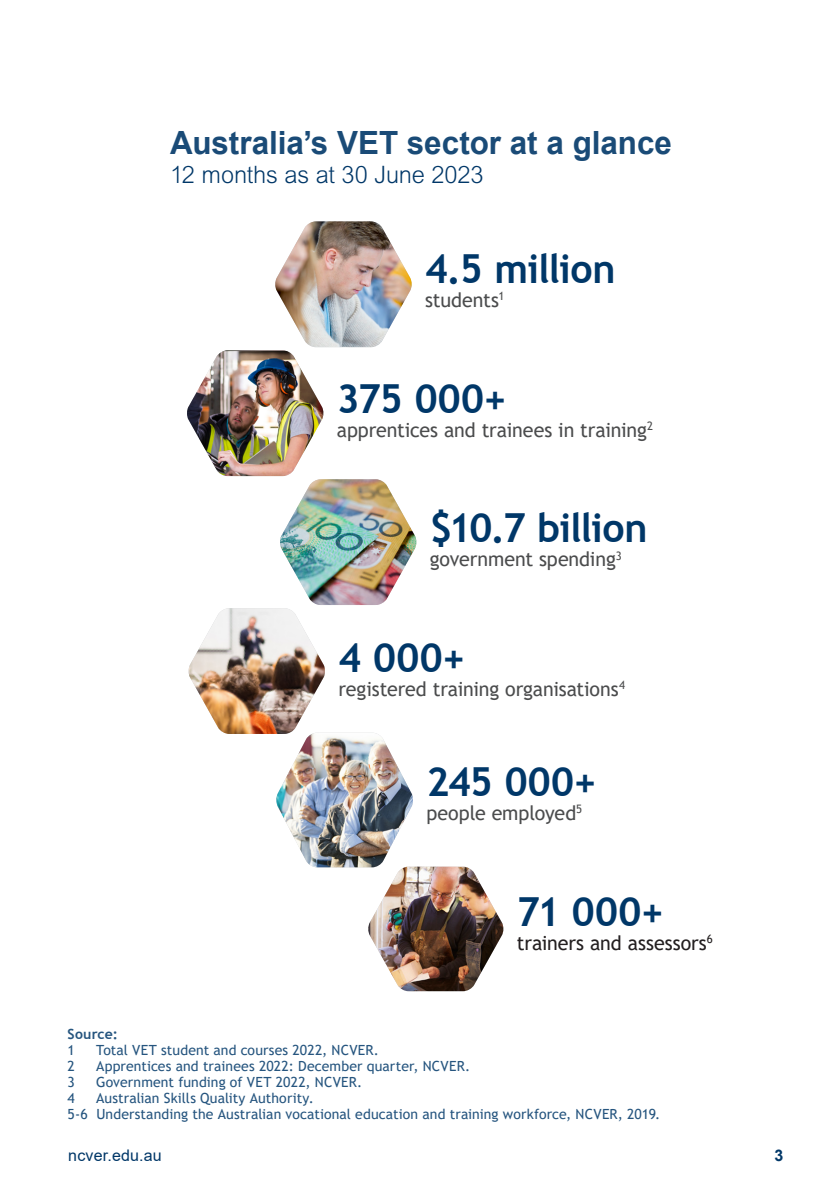
<style>
.page{position:relative;width:840px;height:1191px;background:#fff}
.page>*{position:absolute;margin:0;border:0;box-sizing:border-box;transform-origin:0 0}
.Data_point{font:700 40px "Trebuchet MS";letter-spacing:-.02em;color:#003768}
.Intro_Body{font:700 32px "Arial";color:#1a4b77}
.Intro_Body-2{font:300 24px "Arial MT Std";letter-spacing:-.005em;color:#003768}
.Body{font:20px "Trebuchet MS";letter-spacing:-.005em;color:#4b4c4d}
.Body-2{font:20px "Trebuchet MS";letter-spacing:-.005em;color:#231f20}
.t1{font:16px "Arial";letter-spacing:.01em;color:#003768}
.t2{font:700 16px "Arial";color:#003768}
.Source_and_notes{font:14px "Trebuchet MS";letter-spacing:.01em;color:#26557f}
.Source_and_notes-2{font:700 14px/16px "Trebuchet MS";letter-spacing:.015em;color:#26557f}
.s1{font-weight:400}
</style>
<div class="page">
<img style="left:187px;top:221px;width:230px;height:647px">
<img style="left:367px;top:866px;width:136px;height:125px">
<h4 class="Intro_Body" style="left:170px;top:120px;width:503px">Australia’s VET sector at a glance</h4>
<h4 class="Intro_Body-2" style="left:170px;top:161px;width:315px">12 months as at 30 June 2023</h4>
<p class="Data_point" style="left:425px;top:244px;width:192px">4.5 million</p>
<p class="Body" style="left:425px;top:287px;width:81px">students<sup>1</sup></p>
<p class="Data_point" style="left:337px;top:373px;width:171px">375 000+</p>
<p class="Body" style="left:337px;top:417px;width:317px">apprentices and trainees in training<sup>2</sup></p>
<p class="Data_point" style="left:429px;top:503px;width:219px">$10.7 billion</p>
<p class="Body" style="left:429px;top:546px;width:193px">government spending<sup>3</sup></p>
<p class="Data_point" style="left:338px;top:633px;width:128px">4 000+</p>
<p class="Body" style="left:338px;top:676px;width:288px">registered training organisations<sup>4</sup></p>
<p class="Data_point" style="left:426px;top:757px;width:171px">245 000+</p>
<p class="Body" style="left:426px;top:800px;width:157px">people employed<sup>5</sup></p>
<p class="Source_and_notes-2" style="left:68px;top:1026px;width:52px">Source:<br><span class="s1">1</span></p>
<p class="Source_and_notes" style="left:96px;top:1041px;width:284px">Total VET student and courses 2022, NCVER.</p>
<p class="Data_point" style="left:516px;top:886px;width:148px">71 000+</p>
<p class="Body-2" style="left:516px;top:930px;width:197px">trainers and assessors<sup>6</sup></p>
<p class="Source_and_notes" style="left:68px;top:1057px;width:9px">2</p>
<p class="Source_and_notes" style="left:96px;top:1057px;width:375px">Apprentices and trainees 2022: December quarter, NCVER.</p>
<p class="Source_and_notes" style="left:68px;top:1073px;width:9px">3</p>
<p class="Source_and_notes" style="left:96px;top:1073px;width:267px">Government funding of VET 2022, NCVER.</p>
<p class="Source_and_notes" style="left:68px;top:1089px;width:9px">4</p>
<p class="Source_and_notes" style="left:96px;top:1089px;width:219px">Australian Skills Quality Authority.</p>
<p class="Source_and_notes" style="left:68px;top:1105px;width:594px">5-6 Understanding the Australian vocational education and training workforce, NCVER, 2019.</p>
<p class="t1" style="left:68px;top:1144px;width:95px">ncver.edu.au</p>
<p class="t2" style="left:774px;top:1144px;width:10px">3</p>
</div>
